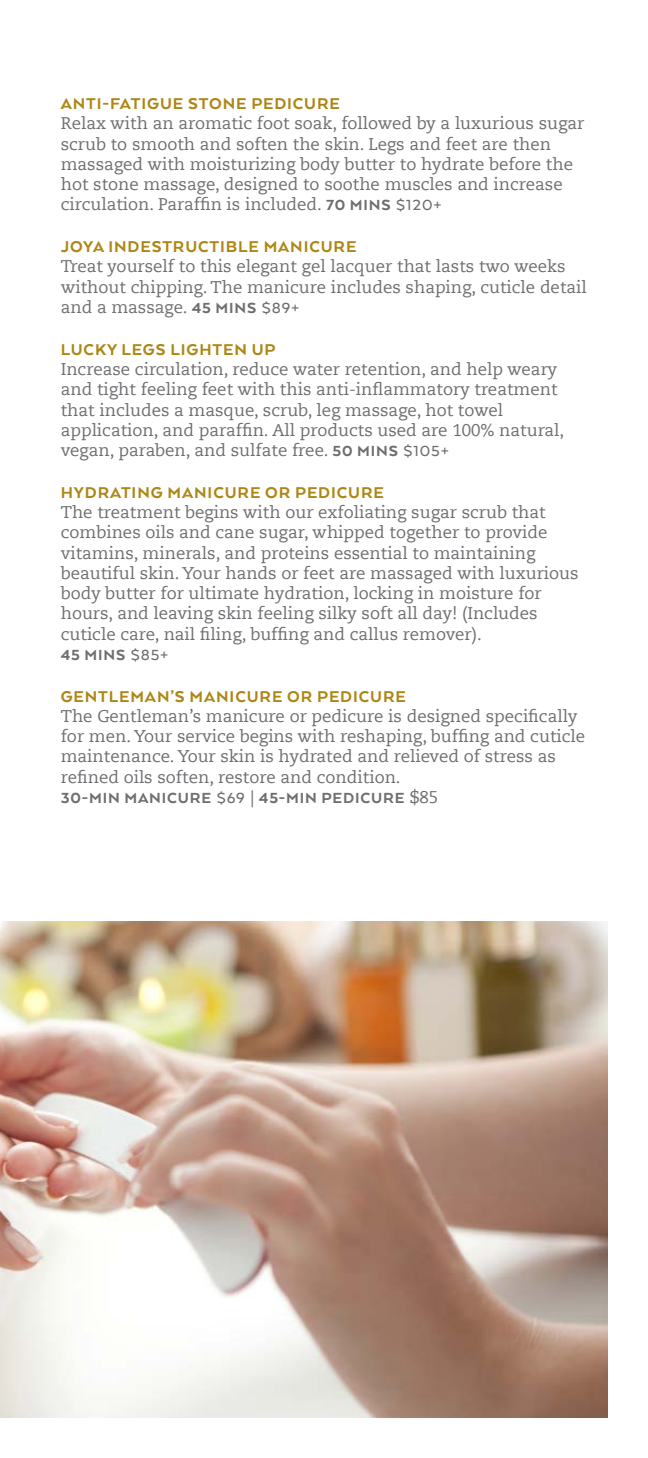
<style>
.page{position:relative;width:648px;height:1458px;background:#fff}
.page>*{position:absolute;margin:0;border:0;box-sizing:border-box;transform-origin:0 0}
.t1{font:800 18px "Arquitecta";letter-spacing:.05em;color:#ad8614}
.t2{font:16.88px/20.2px "Caecilia Com 55 Roman";color:#6d6e71}
.t3{font:800 16.88px "Arquitecta";letter-spacing:.05em;color:#6d6e71}
.s1{font-family:"Arquitecta";font-weight:800}
.s2{font-family:"Arquitecta";font-weight:500}
.s3{font-weight:500}
.s4{font-family:"Caecilia Com 55 Roman";font-weight:400}
</style>
<div class="page">
<img style="left:0;top:921px;width:608px;height:497px">
<p class="t1" style="left:61px;top:92px;width:281px">ANTI-FATIGUE STONE PEDICURE</p>
<p class="t2" style="left:61px;top:113px;width:525px">Relax with an aromatic foot soak, followed by a luxurious sugar scrub to smooth and soften the skin. Legs and feet are then</p>
<p class="t2" style="left:61px;top:154px;width:514px">massaged with moisturizing body butter to hydrate before the</p>
<p class="t2" style="left:61px;top:174px;width:504px">hot stone massage, designed to soothe muscles and increase</p>
<p class="t2" style="left:61px;top:194px;width:382px">circulation. Paraffin is included. <span class="s1">70 MINS</span> <span class="s2">$120+</span></p>
<p class="t1" style="left:61px;top:236px;width:297px">JOYA INDESTRUCTIBLE MANICURE</p>
<p class="t2" style="left:61px;top:256px;width:528px">Treat yourself to this elegant gel lacquer that lasts two weeks without chipping. The manicure includes shaping, cuticle detail and a massage. <span class="s1">45 MINS</span> <span class="s2">$89+</span></p>
<p class="t1" style="left:61px;top:338px;width:216px">LUCKY LEGS LIGHTEN UP</p>
<p class="t2" style="left:61px;top:359px;width:498px">Increase circulation, reduce water retention, and help weary</p>
<p class="t2" style="left:61px;top:379px;width:498px">and tight feeling feet with this anti-inflammatory treatment</p>
<p class="t2" style="left:61px;top:399px;width:444px">that includes a masque, scrub, leg massage, hot towel</p>
<p class="t2" style="left:61px;top:420px;width:505px">application, and paraffin. All products used are 100% natural,</p>
<p class="t2" style="left:61px;top:440px;width:390px">vegan, paraben, and sulfate free. <span class="s1">50 MINS</span> <span class="s2">$105+</span></p>
<p class="t1" style="left:61px;top:481px;width:325px">HYDRATING MANICURE OR PEDICURE</p>
<p class="t2" style="left:61px;top:502px;width:488px;text-align:justify">The treatment begins with our exfoliating sugar scrub that combines oils and cane sugar, whipped together to provide vitamins, minerals, and proteins essential to maintaining</p>
<p class="t2" style="left:61px;top:563px;width:519px">beautiful skin. Your hands or feet are massaged with luxurious</p>
<p class="t2" style="left:61px;top:583px;width:483px">body butter for ultimate hydration, locking in moisture for hours, and leaving skin feeling silky soft all day! (Includes</p>
<p class="t2" style="left:61px;top:623px;width:423px">cuticle care, nail filing, buffing and callus remover).</p>
<p class="t3" style="left:61px;top:644px;width:109px">45 MINS <span class="s3">$85+</span></p>
<p class="t1" style="left:61px;top:685px;width:347px">GENTLEMAN’S MANICURE OR PEDICURE</p>
<p class="t2" style="left:61px;top:706px;width:526px">The Gentleman’s manicure or pedicure is designed specifically for men. Your service begins with reshaping, buffing and cuticle maintenance. Your skin is hydrated and relieved of stress as refined oils soften, restore and condition.</p>
<p class="t3" style="left:61px;top:787px;width:379px">30-MIN MANICURE <span class="s3">$69</span> <span class="s4">|</span> 45-MIN PEDICURE <span class="s4">$85</span></p>
</div>
